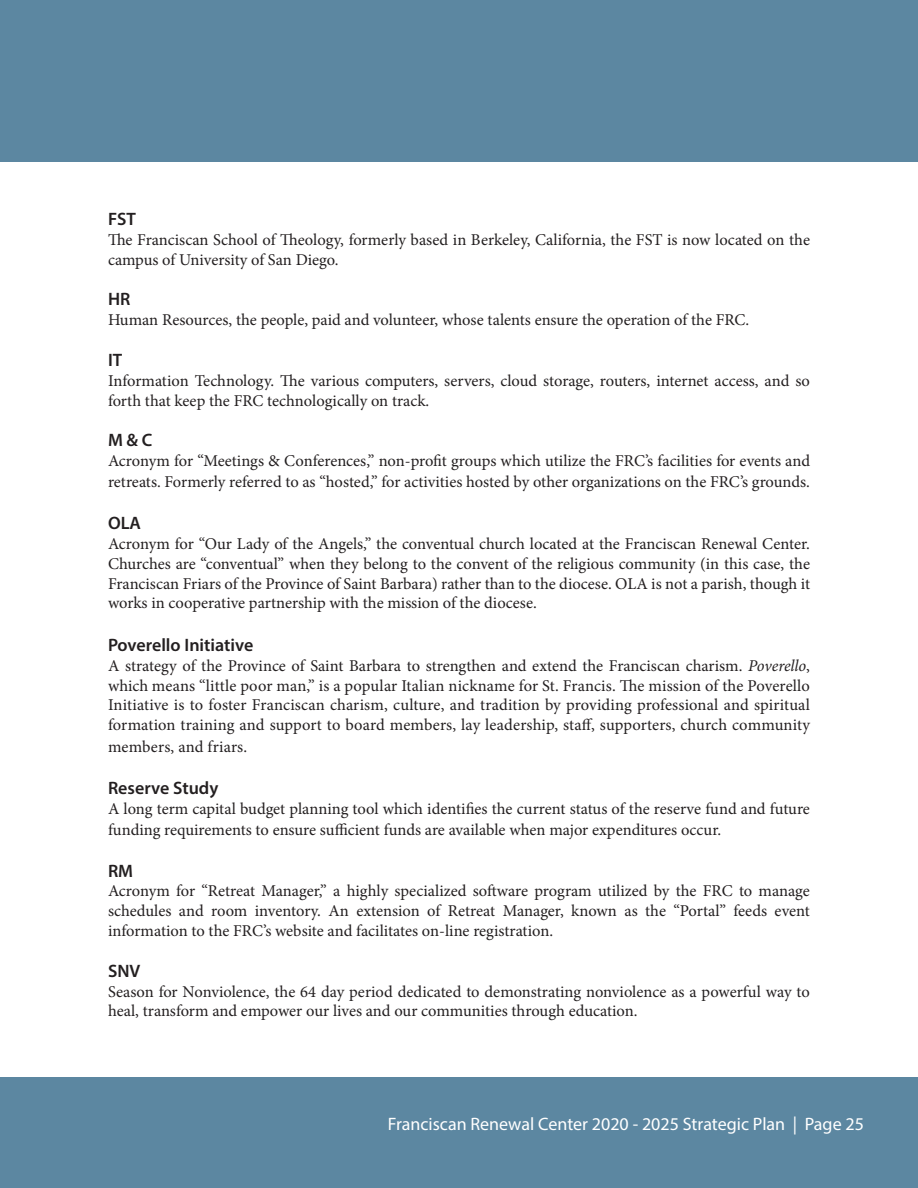
<style>
.page{position:relative;width:918px;height:1188px;background:#fff}
.page>*{position:absolute;margin:0;border:0;box-sizing:border-box;transform-origin:0 0}
.t1{font:18px "Myriad Pro";color:#fff}
.t2{font:600 18px "Myriad Pro";color:#231f20}
.t3{font:16.5px/19.8px "Minion Pro";color:#231f20}
.s1{font-style:italic}
</style>
<div class="page">
<div style="left:0;top:0;width:918px;height:162px;background:#5c87a1"></div>
<div style="left:0;top:1078px;width:918px;height:110px;background:#5c87a1"></div>
<p class="t2" style="left:108px;top:208px;width:29px">FST</p>
<p class="t3" style="left:108px;top:230px;width:704px">The Franciscan School of Theology, formerly based in Berkeley, California, the FST is now located on the campus of University of San Diego.</p>
<p class="t2" style="left:108px;top:288px;width:24px">HR</p>
<p class="t3" style="left:108px;top:310px;width:643px">Human Resources, the people, paid and volunteer, whose talents ensure the operation of the FRC.</p>
<p class="t2" style="left:108px;top:349px;width:16px">IT</p>
<p class="t3" style="left:108px;top:371px;width:704px">Information Technology. The various computers, servers, cloud storage, routers, internet access, and so forth that keep the FRC technologically on track.</p>
<p class="t2" style="left:108px;top:429px;width:46px">M &amp; C</p>
<p class="t3" style="left:108px;top:451px;width:704px;line-height:21px">Acronym for “Meetings &amp; Conferences,” non-profit groups which utilize the FRC’s facilities for events and retreats. Formerly referred to as “hosted,” for activities hosted by other organizations on the FRC’s grounds.</p>
<p class="t2" style="left:108px;top:512px;width:35px">OLA</p>
<p class="t3" style="left:108px;top:534px;width:704px;text-align:justify">Acronym for “Our Lady of the Angels,” the conventual church located at the Franciscan Renewal Center.<br>Churches are “conventual” when they belong to the convent of the religious community (in this case, the Franciscan Friars of the Province of Saint Barbara) rather than to the diocese. OLA is not a parish, though it works in cooperative partnership with the mission of the diocese.</p>
<p class="t2" style="left:108px;top:634px;width:147px">Poverello Initiative</p>
<p class="t3" style="left:108px;top:656px;width:704px;text-align:justify">A strategy of the Province of Saint Barbara to strengthen and extend the Franciscan charism. <span class="s1">Poverello</span>, which means “little poor man,” is a popular Italian nickname for St. Francis. The mission of the Poverello Initiative is to foster Franciscan charism, culture, and tradition by providing professional and spiritual formation training and support to board members, lay leadership, staff, supporters, church community</p>
<p class="t3" style="left:108px;top:737px;width:141px">members, and friars.</p>
<p class="t2" style="left:108px;top:776px;width:112px">Reserve Study</p>
<p class="t3" style="left:108px;top:798px;width:703px;line-height:21px">A long term capital budget planning tool which identifies the current status of the reserve fund and future funding requirements to ensure sufficient funds are available when major expenditures occur.</p>
<p class="t2" style="left:108px;top:859px;width:27px">RM</p>
<p class="t3" style="left:108px;top:881px;width:703px;text-align:justify">Acronym for “Retreat Manager,” a highly specialized software program utilized by the FRC to manage schedules and room inventory. An extension of Retreat Manager, known as the “Portal” feeds event information to the FRC’s website and facilitates on-line registration.</p>
<p class="t2" style="left:108px;top:959px;width:34px">SNV</p>
<p class="t3" style="left:108px;top:982px;width:703px">Season for Nonviolence, the 64 day period dedicated to demonstrating nonviolence as a powerful way to heal, transform and empower our lives and our communities through education.</p>
<p class="t1" style="left:388px;top:1113px;width:478px">Franciscan Renewal Center 2020 - 2025 Strategic Plan | Page 25</p>
</div>
